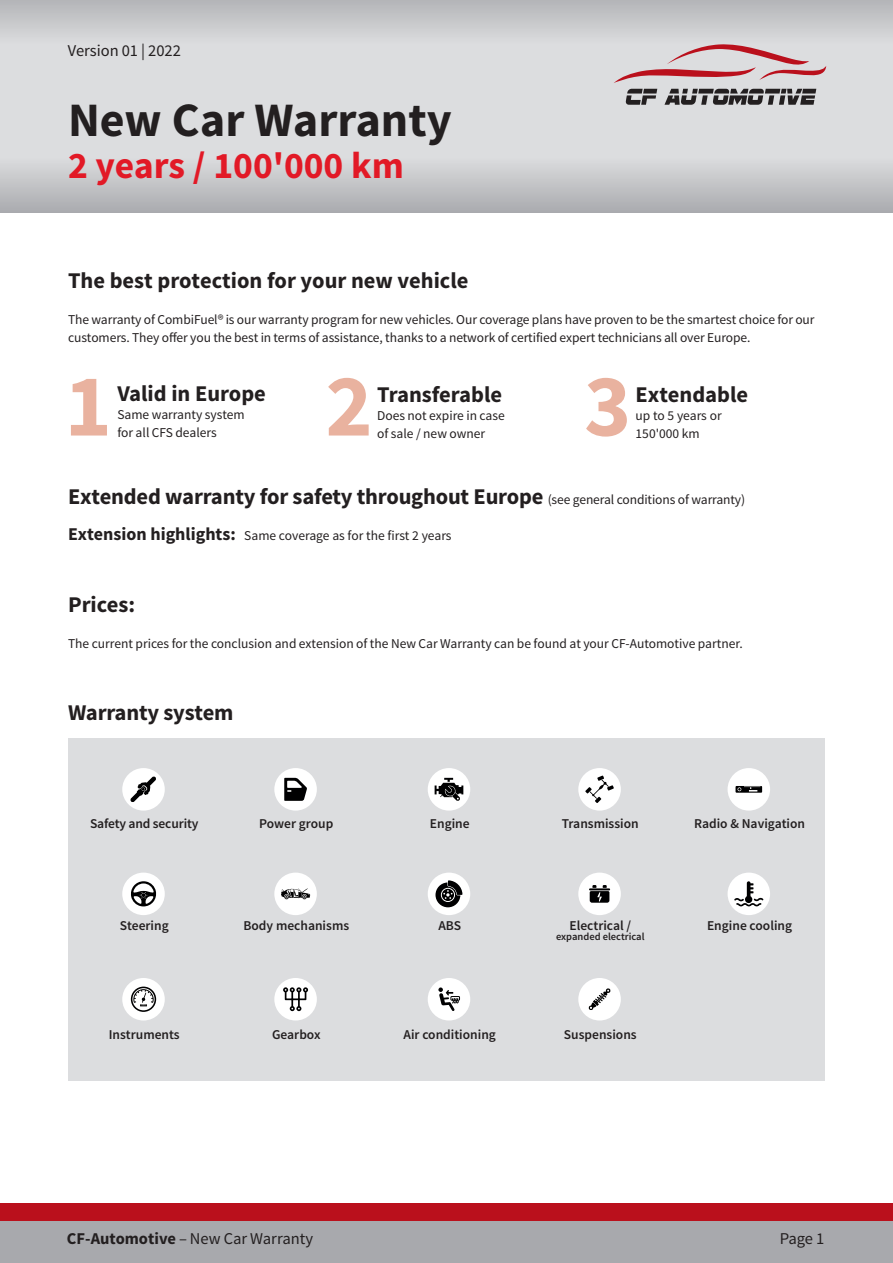
<style>
.page{position:relative;width:893px;height:1263px;background:#fff}
.page>*{position:absolute;margin:0;border:0;box-sizing:border-box;transform-origin:0 0}
.t1{font:700 89.1px "Source Sans Pro";color:#e9b29f}
.t2{font:700 48px "Source Sans Pro";color:#231f20}
.t3{font:700 37.5px "Source Sans Pro";color:#e21926}
.t4{font:700 22.5px "Source Sans Pro";letter-spacing:-.01em;color:#231f20}
.t5{font:16.5px "Source Sans Pro";color:#231f20}
.t6{font:13.5px/18px "Source Sans Pro";letter-spacing:-.005em;color:#231f20}
.t7{font:600 13.5px "Source Sans Pro";color:#231f20}
.t8{font:600 10.5px "Source Sans Pro";color:#231f20}
.s1{font-weight:400;font-size:13.5px}
.s2{font-weight:700;font-size:18px}
.s3{font-weight:700}
</style>
<div class="page">
<svg style="left:0;top:0;width:893px;height:213px"></svg>
<svg style="left:614px;top:44px;width:212px;height:39px"></svg>
<svg style="left:626px;top:89px;width:31px;height:16px"></svg>
<svg style="left:664px;top:89px;width:152px;height:16px"></svg>
<div style="left:0;top:1220px;width:893px;height:43px;background:#a8a9ad"></div>
<div style="left:0;top:1203px;width:893px;height:17px;background:#ba101c"></div>
<div style="left:68px;top:738px;width:757px;height:342px;background:#dcdddf"></div>
<div style="left:578px;top:978px;width:43px;height:42px;background:#fff;border-radius:50%"></div>
<svg style="left:588px;top:988px;width:23px;height:22px"></svg>
<div style="left:428px;top:872px;width:42px;height:43px;background:#fff;border-radius:50%"></div>
<svg style="left:435px;top:880px;width:27px;height:27px"></svg>
<div style="left:122px;top:768px;width:43px;height:42px;background:#fff;border-radius:50%"></div>
<svg style="left:130px;top:776px;width:26px;height:26px"></svg>
<div style="left:728px;top:872px;width:42px;height:43px;background:#fff;border-radius:50%"></div>
<svg style="left:734px;top:881px;width:29px;height:25px"></svg>
<div style="left:122px;top:978px;width:43px;height:42px;background:#fff;border-radius:50%"></div>
<svg style="left:131px;top:986px;width:25px;height:26px"></svg>
<div style="left:428px;top:978px;width:42px;height:42px;background:#fff;border-radius:50%"></div>
<svg style="left:438px;top:987px;width:22px;height:24px"></svg>
<div style="left:728px;top:768px;width:42px;height:42px;background:#fff;border-radius:50%"></div>
<svg style="left:735px;top:786px;width:27px;height:7px"></svg>
<div style="left:274px;top:978px;width:43px;height:42px;background:#fff;border-radius:50%"></div>
<svg style="left:283px;top:987px;width:25px;height:24px"></svg>
<div style="left:428px;top:768px;width:42px;height:42px;background:#fff;border-radius:50%"></div>
<svg style="left:435px;top:778px;width:28px;height:23px"></svg>
<div style="left:578px;top:872px;width:43px;height:43px;background:#fff;border-radius:50%"></div>
<hr style="left:589px;top:888px;width:21px;height:2px;background:#000001">
<svg style="left:590px;top:885px;width:19px;height:18px"></svg>
<div style="left:274px;top:768px;width:43px;height:42px;background:#fff;border-radius:50%"></div>
<svg style="left:284px;top:778px;width:23px;height:23px"></svg>
<div style="left:578px;top:768px;width:43px;height:42px;background:#fff;border-radius:50%"></div>
<svg style="left:585px;top:775px;width:29px;height:28px"></svg>
<div style="left:122px;top:872px;width:43px;height:43px;background:#fff;border-radius:50%"></div>
<svg style="left:131px;top:881px;width:26px;height:25px"></svg>
<div style="left:274px;top:872px;width:43px;height:43px;background:#fff;border-radius:50%"></div>
<svg style="left:281px;top:888px;width:29px;height:11px"></svg>
<p class="t5" style="left:68px;top:40px;width:115px">Version 01 | 2022</p>
<h2 class="t2" style="left:68px;top:89px;width:385px">New Car Warranty</h2>
<h3 class="t3" style="left:68px;top:142px;width:337px">2 years / 100'000 km</h3>
<h3 class="t4" style="left:68px;top:266px;width:402px">The best protection for your new vehicle</h3>
<p class="t6" style="left:68px;top:311px;width:748px">The warranty of CombiFuel® is our warranty program for new vehicles. Our coverage plans have proven to be the smartest choice for our customers. They offer you the best in terms of assistance, thanks to a network of certified expert technicians all over Europe.</p>
<h1 class="t1" style="left:65px;top:349px;width:49px">1</h1>
<h1 class="t1" style="left:325px;top:349px;width:49px">2</h1>
<h1 class="t1" style="left:584px;top:349px;width:49px">3</h1>
<h3 class="t4" style="left:636px;top:380px;width:114px">Extendable</h3>
<h3 class="t4" style="left:117px;top:379px;width:150px">Valid in Europe</h3>
<p class="t6" style="left:117px;top:405px;width:129px">Same warranty system for all CFS dealers</p>
<h3 class="t4" style="left:377px;top:380px;width:127px">Transferable</h3>
<p class="t6" style="left:377px;top:406px;width:129px">Does not expire in case of sale / new owner</p>
<p class="t6" style="left:636px;top:406px;width:88px">up to 5 years or<br>150'000 km</p>
<h3 class="t4" style="left:68px;top:482px;width:679px">Extended warranty for safety throughout Europe <span class="s1">(see general conditions of warranty)</span></h3>
<p class="t6" style="left:68px;top:527px;width:385px"><span class="s2">Extension highlights:</span> Same coverage as for the first 2 years</p>
<h3 class="t4" style="left:68px;top:590px;width:69px">Prices:</h3>
<p class="t6" style="left:68px;top:635px;width:676px">The current prices for the conclusion and extension of the New Car Warranty can be found at your CF-Automotive partner.</p>
<h3 class="t4" style="left:68px;top:698px;width:167px">Warranty system</h3>
<p class="t7" style="left:90px;top:815px;width:110px">Safety and security</p>
<p class="t7" style="left:430px;top:815px;width:41px">Engine</p>
<p class="t7" style="left:259px;top:815px;width:76px">Power group</p>
<p class="t7" style="left:562px;top:815px;width:78px">Transmission</p>
<p class="t7" style="left:120px;top:917px;width:50px">Steering</p>
<p class="t7" style="left:243px;top:917px;width:107px">Body mechanisms</p>
<p class="t7" style="left:109px;top:1025px;width:73px">Instruments</p>
<p class="t7" style="left:272px;top:1025px;width:50px">Gearbox</p>
<p class="t7" style="left:438px;top:917px;width:24px">ABS</p>
<p class="t7" style="left:404px;top:1025px;width:94px">Air conditioning</p>
<p class="t7" style="left:569px;top:917px;width:63px">Electrical /</p>
<p class="t8" style="left:556px;top:930px;width:90px">expanded electrical</p>
<p class="t7" style="left:564px;top:1025px;width:74px">Suspensions</p>
<p class="t7" style="left:694px;top:815px;width:113px">Radio &amp; Navigation</p>
<p class="t7" style="left:707px;top:917px;width:87px">Engine cooling</p>
<p class="t5" style="left:67px;top:1229px;width:248px"><span class="s3">CF-Automotive</span> – New Car Warranty</p>
<p class="t5" style="left:780px;top:1229px;width:46px">Page 1</p>
</div>
